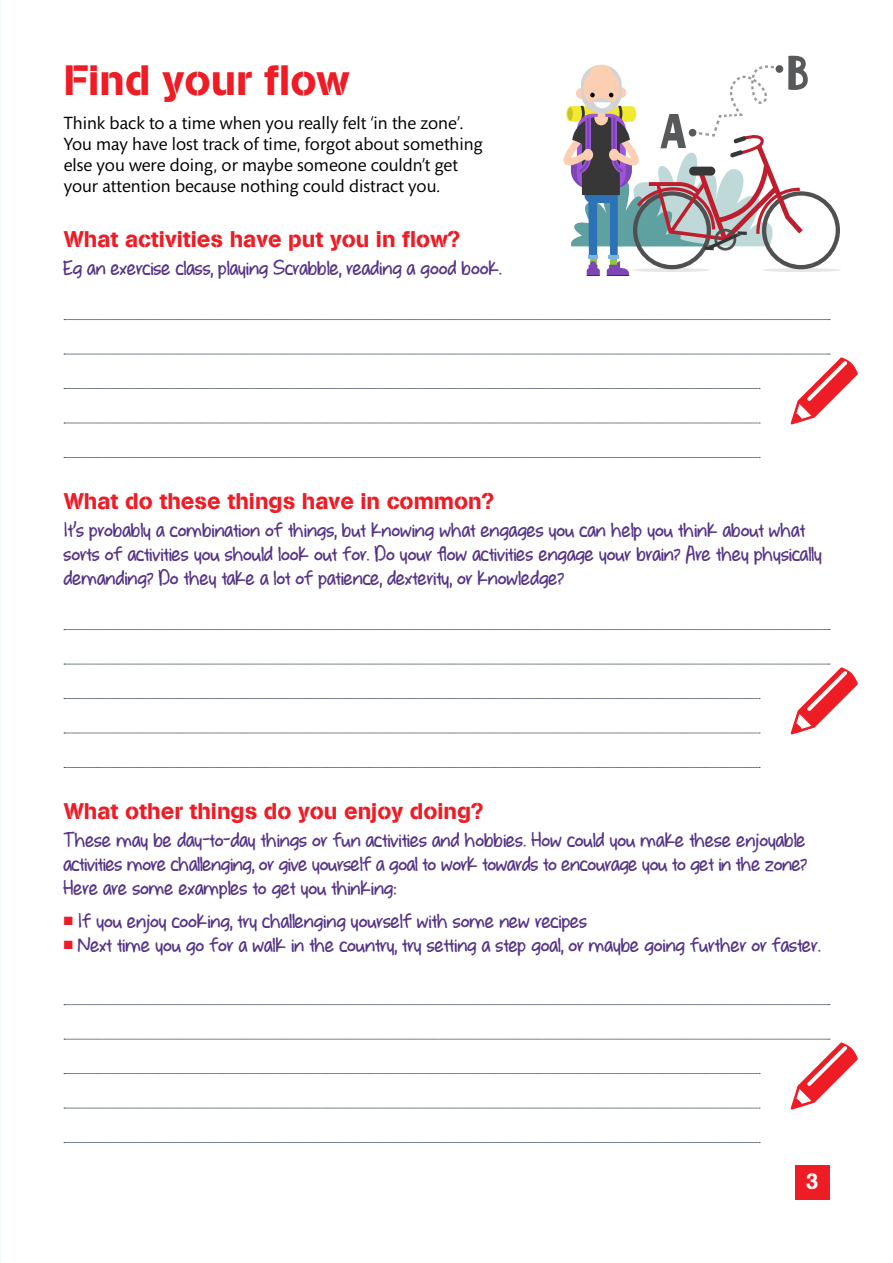
<style>
.page{position:relative;width:893px;height:1263px;background:#fff}
.page>*{position:absolute;margin:0;border:0;box-sizing:border-box;transform-origin:0 0}
.t1{font:42px "AG Book Pro Stencil";color:#ed1c25}
.t2{font:700 24px/24px "whateverittakes";color:#563487}
.t3{font:22.5px "AG Book Pro Stencil";color:#ed1c25}
.t4{font:22.5px "AG Book Pro Stencil";color:#fff}
.t5{font:18px/21px "Mundo Sans";color:#000}
.s1{color:#ed1c25}
</style>
<div class="page">
<svg style="left:64px;top:319px;width:766px;height:1px"></svg>
<svg style="left:64px;top:354px;width:794px;height:71px"></svg>
<svg style="left:64px;top:457px;width:696px;height:1px"></svg>
<svg style="left:64px;top:629px;width:766px;height:1px"></svg>
<svg style="left:64px;top:664px;width:794px;height:71px"></svg>
<svg style="left:64px;top:767px;width:696px;height:1px"></svg>
<svg style="left:64px;top:1004px;width:766px;height:1px"></svg>
<svg style="left:64px;top:1039px;width:794px;height:71px"></svg>
<svg style="left:64px;top:1142px;width:696px;height:1px"></svg>
<div style="left:795px;top:1165px;width:34px;height:34px;background:#ed1c25"></div>
<svg style="left:563px;top:55px;width:277px;height:221px"></svg>
<div style="left:689px;top:129px;width:7px;height:8px;background:#58595b;border-radius:50%"></div>
<div style="left:775px;top:65px;width:8px;height:8px;background:#58595b;border-radius:50%"></div>
<div style="left:590px;top:65px;width:22px;height:16px;background:#fccfb2;border-radius:50%"></div>
<h1 class="t1" style="left:64px;top:53px;width:287px">Find your flow</h1>
<p class="t5" style="left:64px;top:113px;width:420px">Think back to a time when you really felt ‘in the zone’.<br>You may have lost track of time, forgot about something else you were doing, or maybe someone couldn’t get your attention because nothing could distract you.</p>
<p class="t3" style="left:64px;top:225px;width:398px">What activities have put you in flow?</p>
<p class="t2" style="left:64px;top:255px;width:440px">Eg an exercise class, playing Scrabble, reading a good book.</p>
<p class="t3" style="left:64px;top:486px;width:432px">What do these things have in common?</p>
<p class="t2" style="left:64px;top:517px;width:760px">It’s probably a combination of things, but knowing what engages you can help you think about what sorts of activities you should look out for. Do your flow activities engage your brain? Are they physically demanding? Do they take a lot of patience, dexterity, or knowledge?</p>
<p class="t3" style="left:64px;top:796px;width:421px">What other things do you enjoy doing?</p>
<p class="t2" style="left:64px;top:827px;width:745px;text-align:justify">These may be day-to-day things or fun activities and hobbies. How could you make these enjoyable activities more challenging, or give yourself a goal to work towards to encourage you to get in the zone?<br>Here are some examples to get you thinking:</p>
<p class="t2" style="left:64px;top:908px;width:525px"><span class="s1">■</span> If you enjoy cooking, try challenging yourself with some new recipes</p>
<p class="t2" style="left:64px;top:932px;width:759px"><span class="s1">■</span> Next time you go for a walk in the country, try setting a step goal, or maybe going further or faster.</p>
<p class="t4" style="left:806px;top:1167px;width:14px">3</p>
</div>
